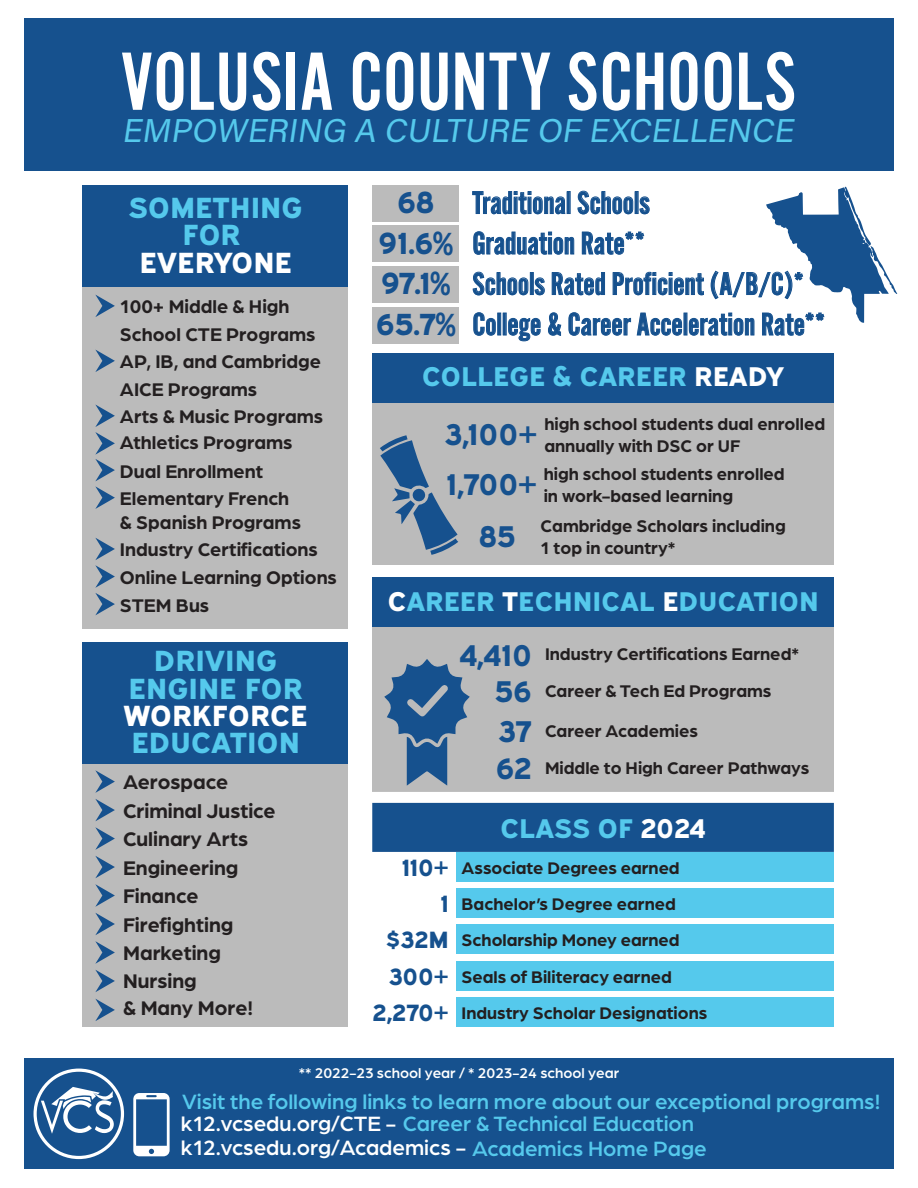
<style>
.page{position:relative;width:918px;height:1188px;background:#fff}
.page>*{position:absolute;margin:0;border:0;box-sizing:border-box;transform-origin:0 0}
.t1{font:85.8px "Alternate Got No 2 D";color:#fff}
.t2{font:33px/40.5px "Alternate Got No 2 D";color:#16518e}
.t3{font:italic 32.85px "Acumin Pro";color:#55c9ec}
.t4{font:30px "Expressway Xb";color:#16518e}
.t5{font:29.25px/27.5px "Expressway Xb";color:#55c9ec;text-align:center}
.t6{font:29.25px "Expressway Xb";color:#fff}
.t7{font:27.15px "Expressway Xb";color:#55c9ec}
.t8{font:500 22.05px/23.1px "Arboria";color:#55c9ec}
.t9{font:700 21px/28.5px "Arboria";color:#231f20}
.t10{font:700 19.5px/27.5px "Arboria";color:#231f20}
.t11{font:700 18px/22px "Arboria";color:#231f20}
.t12{font:700 17.85px "Arboria";color:#231f20}
.t13{font:500 15px "Arboria";color:#fff}
.s1{font-family:"Expressway Xb";font-size:30.6px}
.s2{color:#fff}
.s3{font-family:"Expressway Xb";font-weight:400;font-size:30px;color:#16518e}
.s4{font-family:"Expressway Xb";font-weight:400;font-size:23.55px;color:#16518e}
</style>
<div class="page">
<div style="left:24px;top:18px;width:870px;height:153px;background:#16518e"></div>
<div style="left:24px;top:1059px;width:870px;height:110px;background:#16518e"></div>
<div style="left:83px;top:185px;width:265px;height:102px;background:#16518e"></div>
<div style="left:83px;top:287px;width:265px;height:342px;background:#bbb"></div>
<svg style="left:95px;top:295px;width:20px;height:22px"></svg>
<svg style="left:95px;top:538px;width:20px;height:77px"></svg>
<svg style="left:95px;top:350px;width:20px;height:22px"></svg>
<svg style="left:95px;top:404px;width:20px;height:105px"></svg>
<div style="left:83px;top:642px;width:265px;height:123px;background:#16518e"></div>
<div style="left:83px;top:765px;width:265px;height:262px;background:#bbb"></div>
<svg style="left:95px;top:799px;width:20px;height:22px"></svg>
<svg style="left:95px;top:827px;width:20px;height:23px"></svg>
<svg style="left:95px;top:856px;width:20px;height:22px"></svg>
<svg style="left:95px;top:884px;width:20px;height:23px"></svg>
<svg style="left:95px;top:913px;width:20px;height:22px"></svg>
<svg style="left:95px;top:970px;width:20px;height:22px"></svg>
<svg style="left:95px;top:770px;width:20px;height:23px"></svg>
<svg style="left:95px;top:941px;width:20px;height:23px"></svg>
<svg style="left:95px;top:999px;width:20px;height:22px"></svg>
<div style="left:372px;top:185px;width:87px;height:36px;background:#bbb"></div>
<div style="left:372px;top:226px;width:87px;height:36px;background:#bbb"></div>
<div style="left:372px;top:266px;width:87px;height:36px;background:#bbb"></div>
<div style="left:372px;top:307px;width:87px;height:36px;background:#bbb"></div>
<div style="left:372px;top:398px;width:462px;height:167px;background:#bbb"></div>
<div style="left:372px;top:353px;width:462px;height:49px;background:#16518e"></div>
<div style="left:372px;top:623px;width:462px;height:173px;background:#bbb"></div>
<div style="left:372px;top:578px;width:462px;height:49px;background:#16518e"></div>
<svg style="left:133px;top:1093px;width:37px;height:63px"></svg>
<svg style="left:34px;top:1069px;width:90px;height:90px"></svg>
<svg style="left:372px;top:792px;width:462px;height:71px;background:#4775a5"></svg>
<div style="left:457px;top:852px;width:377px;height:30px;background:#55c9ec"></div>
<div style="left:457px;top:888px;width:377px;height:30px;background:#55c9ec"></div>
<div style="left:457px;top:924px;width:377px;height:30px;background:#55c9ec"></div>
<div style="left:457px;top:961px;width:377px;height:29px;background:#55c9ec"></div>
<div style="left:457px;top:997px;width:377px;height:30px;background:#55c9ec"></div>
<svg style="left:472px;top:187px;width:425px;height:154px"></svg>
<svg style="left:384px;top:659px;width:86px;height:127px"></svg>
<svg style="left:380px;top:435px;width:78px;height:120px"></svg>
<h1 class="t1" style="left:121px;top:36px;width:677px">VOLUSIA COUNTY SCHOOLS</h1>
<h3 class="t3" style="left:122px;top:108px;width:679px">EMPOWERING A CULTURE OF EXCELLENCE</h3>
<h3 class="t5" style="left:129px;top:191px;width:176px">SOMETHING<br>FOR</h3>
<h3 class="t6" style="left:139px;top:239px;width:154px">EVERYONE</h3>
<p class="t10" style="left:120px;top:292px;width:197px">100+ Middle &amp; High<br>School CTE Programs</p>
<p class="t10" style="left:120px;top:347px;width:205px">AP, IB, and Cambridge<br>AICE Programs<br>Arts &amp; Music Programs</p>
<p class="t10" style="left:120px;top:427px;width:174px">Athletics Programs</p>
<p class="t10" style="left:120px;top:456px;width:145px">Dual Enrollment</p>
<p class="t10" style="left:120px;top:486px;width:182px;line-height:23.7px">Elementary French &amp; Spanish Programs</p>
<p class="t10" style="left:120px;top:563px;width:218px">Online Learning Options</p>
<p class="t10" style="left:120px;top:535px;width:199px">Industry Certifications</p>
<p class="t10" style="left:120px;top:590px;width:91px">STEM Bus</p>
<h3 class="t5" style="left:129px;top:644px;width:176px">DRIVING<br>ENGINE FOR</h3>
<h3 class="t6" style="left:124px;top:692px;width:186px">WORKFORCE</h3>
<h3 class="t5" style="left:131px;top:726px;width:170px">EDUCATION</h3>
<p class="t9" style="left:123px;top:767px;width:107px">Aerospace</p>
<p class="t9" style="left:123px;top:795px;width:154px">Criminal Justice<br>Culinary Arts<br>Engineering<br>Finance<br>Firefighting</p>
<p class="t9" style="left:123px;top:966px;width:75px">Nursing</p>
<p class="t9" style="left:123px;top:937px;width:99px">Marketing</p>
<p class="t9" style="left:123px;top:993px;width:132px">&amp; Many More!</p>
<h2 class="t2" style="left:376px;top:183px;width:451px;text-indent:21px"><span class="s1">68</span> Traditional Schools<br><span class="s1">91.6%</span> Graduation Rate**<br><span class="s1">97.1%</span> Schools Rated Proficient (A/B/C)* <span class="s1">65.7%</span> College &amp; Career Acceleration Rate**</h2>
<h3 class="t7" style="left:422px;top:355px;width:364px">COLLEGE &amp; CAREER <span class="s2">READY</span></h3>
<h3 class="t4" style="left:444px;top:410px;width:95px">3,100+</h3>
<p class="t11" style="left:544px;top:412px;width:282px">high school students dual enrolled annually with DSC or UF</p>
<h3 class="t4" style="left:447px;top:461px;width:92px">1,700+</h3>
<p class="t11" style="left:544px;top:462px;width:243px">high school students enrolled in work-based learning</p>
<h3 class="t4" style="left:479px;top:512px;width:38px">85</h3>
<p class="t11" style="left:541px;top:514px;width:247px">Cambridge Scholars including<br>1 top in country*</p>
<h3 class="t7" style="left:388px;top:580px;width:433px"><span class="s2">C</span>AREER <span class="s2">T</span>ECHNICAL <span class="s2">E</span>DUCATION</h3>
<p class="t11" style="left:459px;top:642px;width:341px"><span class="s3">4,410</span> Industry Certifications Earned*</p>
<p class="t11" style="left:494px;top:679px;width:279px"><span class="s3">56</span> Career &amp; Tech Ed Programs</p>
<p class="t11" style="left:495px;top:711px;width:316px;line-height:37px"><span class="s3">37</span> Career Academies<br><span class="s3">62</span> Middle to High Career Pathways</p>
<h3 class="t7" style="left:500px;top:806px;width:207px">CLASS OF <span class="s2">2024</span></h3>
<p class="t12" style="left:402px;top:855px;width:279px"><span class="s4">110+</span> Associate Degrees earned</p>
<p class="t12" style="left:441px;top:892px;width:237px"><span class="s4">1</span> Bachelor’s Degree earned</p>
<p class="t12" style="left:385px;top:928px;width:296px"><span class="s4">$32M</span> Scholarship Money earned</p>
<p class="t12" style="left:388px;top:964px;width:285px"><span class="s4">300+</span> Seals of Biliteracy earned</p>
<p class="t12" style="left:373px;top:1001px;width:336px"><span class="s4">2,270+</span> Industry Scholar Designations</p>
<p class="t13" style="left:299px;top:1063px;width:322px">** 2022-23 school year / * 2023-24 school year</p>
<p class="t8" style="left:181px;top:1089px;width:701px">Visit the following links to learn more about our exceptional programs! <span class="s2">k12.vcsedu.org/CTE -</span> Career &amp; Technical Education <span class="s2">k12.vcsedu.org/Academics -</span> Academics Home Page</p>
</div>
